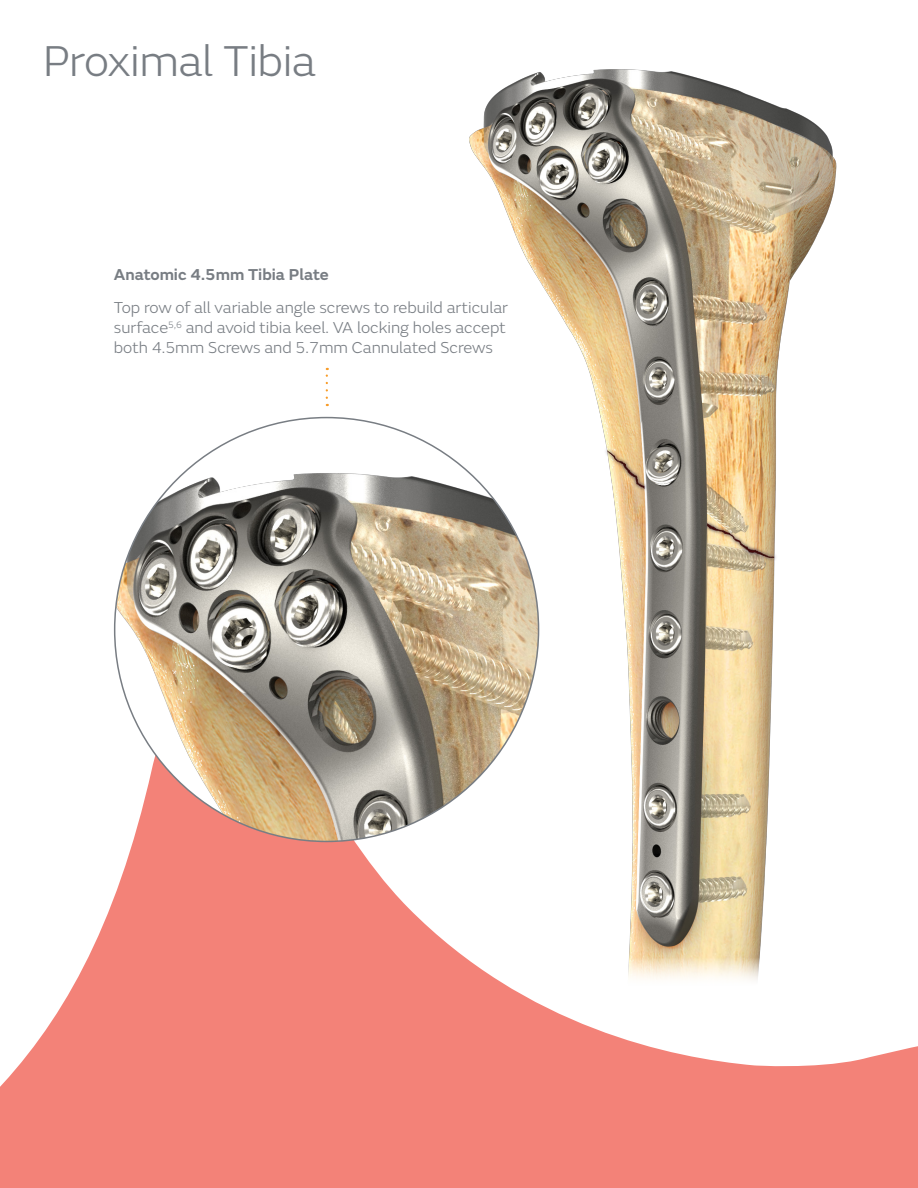
<style>
.page{position:relative;width:918px;height:1188px;background:#fff}
.page>*{position:absolute;margin:0;border:0;box-sizing:border-box;transform-origin:0 0}
.Headline_-_Reverse{font:300 45px "SN Emeric";letter-spacing:-.015em;color:#787d83}
.Intro{font:300 16.5px/19.8px "SN Emeric";color:#787d83}
.Intro-2{font:600 16.5px "SN Emeric";color:#787d83}
</style>
<div class="page">
<svg style="left:0;top:841px;width:918px;height:347px;fill:#f38278"></svg>
<img style="left:115px;top:453px;width:335px;height:388px">
<svg style="left:326px;top:368px;width:2px;height:30px"></svg>
<img style="left:450px;top:69px;width:416px;height:919px">
<p class="Headline_-_Reverse" style="left:43px;top:34px;width:274px">Proximal Tibia</p>
<p class="Intro-2" style="left:114px;top:264px;width:216px">Anatomic 4.5mm Tibia Plate</p>
<p class="Intro" style="left:114px;top:298px;width:396px">Top row of all variable angle screws to rebuild articular surface<sup>5,6</sup> and avoid tibia keel. VA locking holes accept both 4.5mm Screws and 5.7mm Cannulated Screws</p>
</div>
